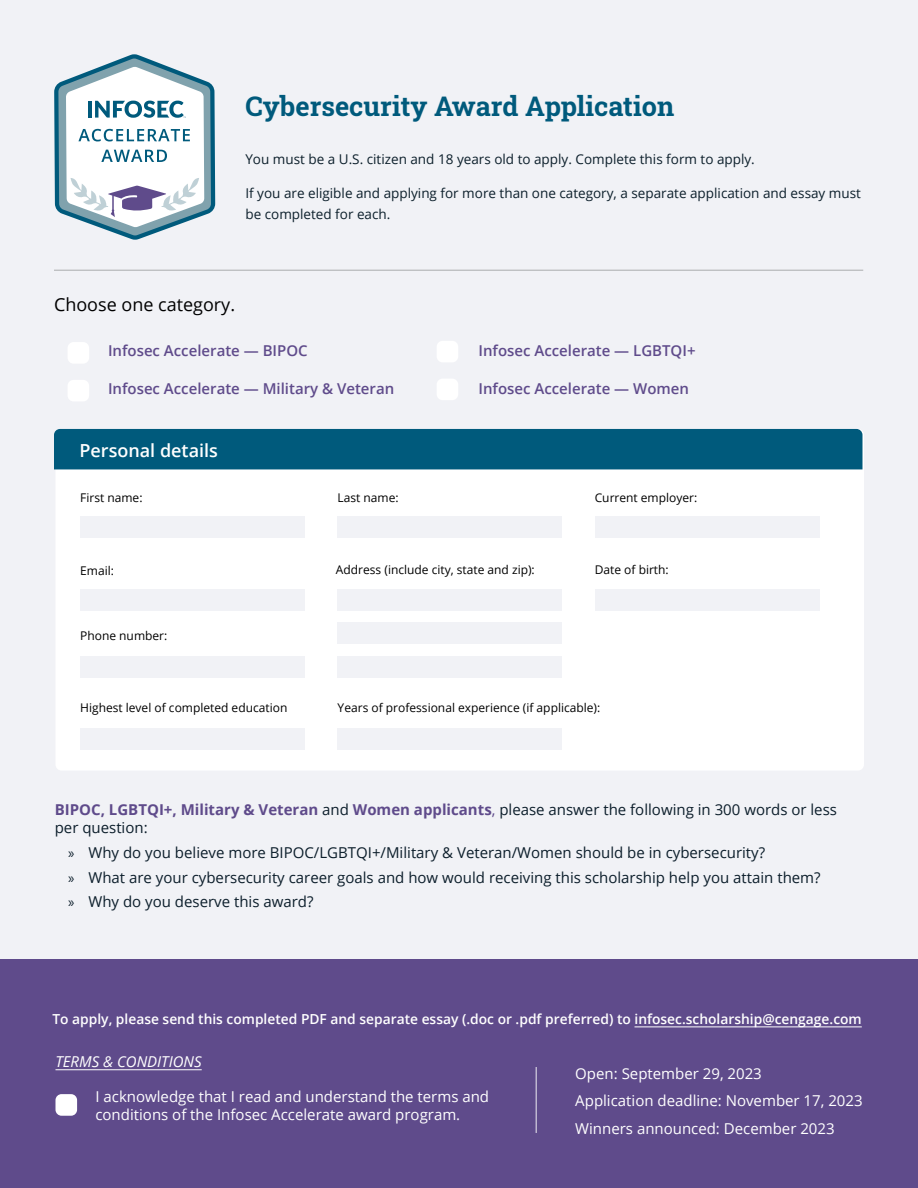
<style>
.page{position:relative;width:918px;height:1188px;background:#f1f2f6}
.page>*{position:absolute;margin:0;border:0;box-sizing:border-box;transform-origin:0 0}
.t1{font:27px "Roboto Slab";color:#005a7c}
.t2{font:18px "Open Sans";color:#000}
.t3{font:600 18px "Open Sans";color:#fff}
.t4{font:15px/24.8px "Open Sans";color:#0c1e2b}
.t5{font:15px/27.8px "Open Sans";color:#fff}
.t6{font:600 15px "Open Sans";color:#5f4b8b}
.t7{font:italic 15px "Open Sans";color:#fff}
.t8{font:600 13.8px "Open Sans";color:#fff}
.t9{font:13.5px/21px "Open Sans";color:#0c1f2b}
.t10{font:12px "Open Sans";color:#000}
.s1{font-weight:700;color:#5f4b8b}
.s2{color:#5f4b8b}
.s3{font-family:"Myriad Pro"}
</style>
<div class="page">
<div style="left:0;top:959px;width:918px;height:229px;background:#5f4b8b"></div>
<div style="left:56px;top:429px;width:808px;height:342px;background:#fff;border-radius:6px"></div>
<div style="left:54px;top:429px;width:808px;height:40px;background:#005a7c"></div>
<hr style="left:635px;top:1027px;width:227px;height:1px;background:#fff">
<hr style="left:56px;top:1069px;width:146px;height:1px;background:#fff">
<div style="left:56px;top:1094px;width:21px;height:22px;background:#fff;border-radius:6px"></div>
<div style="left:68px;top:342px;width:21px;height:22px;background:#fff;border-radius:6px"></div>
<div style="left:68px;top:380px;width:21px;height:21px;background:#fff;border-radius:6px"></div>
<div style="left:437px;top:341px;width:21px;height:21px;background:#fff;border-radius:6px"></div>
<div style="left:437px;top:379px;width:21px;height:21px;background:#fff;border-radius:6px"></div>
<hr style="left:54px;top:270px;width:809px;height:1px;background:#aaacae">
<div style="left:80px;top:517px;width:225px;height:21px;background:#f1f2f6"></div>
<div style="left:80px;top:589px;width:225px;height:22px;background:#f1f2f6"></div>
<div style="left:80px;top:656px;width:225px;height:21px;background:#f1f2f6"></div>
<div style="left:80px;top:728px;width:225px;height:22px;background:#f1f2f6"></div>
<div style="left:338px;top:517px;width:224px;height:21px;background:#f1f2f6"></div>
<div style="left:338px;top:589px;width:224px;height:22px;background:#f1f2f6"></div>
<div style="left:338px;top:656px;width:224px;height:21px;background:#f1f2f6"></div>
<div style="left:338px;top:728px;width:224px;height:22px;background:#f1f2f6"></div>
<div style="left:338px;top:623px;width:224px;height:21px;background:#f1f2f6"></div>
<div style="left:595px;top:517px;width:225px;height:21px;background:#f1f2f6"></div>
<div style="left:595px;top:589px;width:225px;height:22px;background:#f1f2f6"></div>
<hr style="left:536px;top:1067px;width:1px;height:66px;background:#fff">
<svg style="left:54px;top:54px;width:161px;height:186px"></svg>
<h1 class="t1" style="left:245px;top:87px;width:431px">Cybersecurity Award Application</h1>
<p class="t9" style="left:245px;top:148px;width:511px">You must be a U.S. citizen and 18 years old to apply. Complete this form to apply.</p>
<p class="t9" style="left:245px;top:183px;width:617px">If you are eligible and applying for more than one category, a separate application and essay must be completed for each.</p>
<p class="t2" style="left:54px;top:292px;width:183px">Choose one category.</p>
<p class="t6" style="left:108px;top:340px;width:201px">Infosec Accelerate — BIPOC</p>
<p class="t6" style="left:108px;top:378px;width:288px">Infosec Accelerate — Military &amp; Veteran</p>
<p class="t3" style="left:80px;top:438px;width:140px">Personal details</p>
<p class="t6" style="left:478px;top:340px;width:219px">Infosec Accelerate — LGBTQI+</p>
<p class="t6" style="left:478px;top:378px;width:212px">Infosec Accelerate — Women</p>
<p class="t10" style="left:80px;top:489px;width:64px">First name:</p>
<p class="t10" style="left:337px;top:489px;width:63px">Last name:</p>
<p class="t10" style="left:595px;top:489px;width:104px">Current employer:</p>
<p class="t10" style="left:80px;top:562px;width:35px">Email:</p>
<p class="t10" style="left:336px;top:561px;width:200px">Address (include city, state and zip):</p>
<p class="t10" style="left:595px;top:561px;width:76px">Date of birth:</p>
<p class="t10" style="left:80px;top:627px;width:89px">Phone number:</p>
<p class="t10" style="left:80px;top:700px;width:209px">Highest level of completed education</p>
<p class="t10" style="left:338px;top:700px;width:264px">Years of professional experience (if applicable):</p>
<p class="t4" style="left:55px;top:800px;width:784px;line-height:18px"><span class="s1">BIPOC, LGBTQI+, Military &amp; Veteran</span> and <span class="s1">Women applicants</span><span class="s2">,</span> please answer the following in 300 words or less per question:</p>
<p class="t4" style="left:68px;top:840px;width:754px"><span class="s3">»</span> Why do you believe more BIPOC/LGBTQI+/Military &amp; Veteran/Women should be in cybersecurity?<br><span class="s3">»</span> What are your cybersecurity career goals and how would receiving this scholarship help you attain them? <span class="s3">»</span> Why do you deserve this award?</p>
<p class="t8" style="left:52px;top:1009px;width:811px">To apply, please send this completed PDF and separate essay (.doc or .pdf preferred) to infosec.scholarship@cengage.com</p>
<p class="t7" style="left:56px;top:1051px;width:148px">TERMS &amp; CONDITIONS</p>
<p class="t5" style="left:95px;top:1087px;width:395px;line-height:18px">I acknowledge that I read and understand the terms and conditions of the Infosec Accelerate award program.</p>
<p class="t5" style="left:575px;top:1059px;width:289px">Open: September 29, 2023<br>Application deadline: November 17, 2023<br>Winners announced: December 2023</p>
</div>
